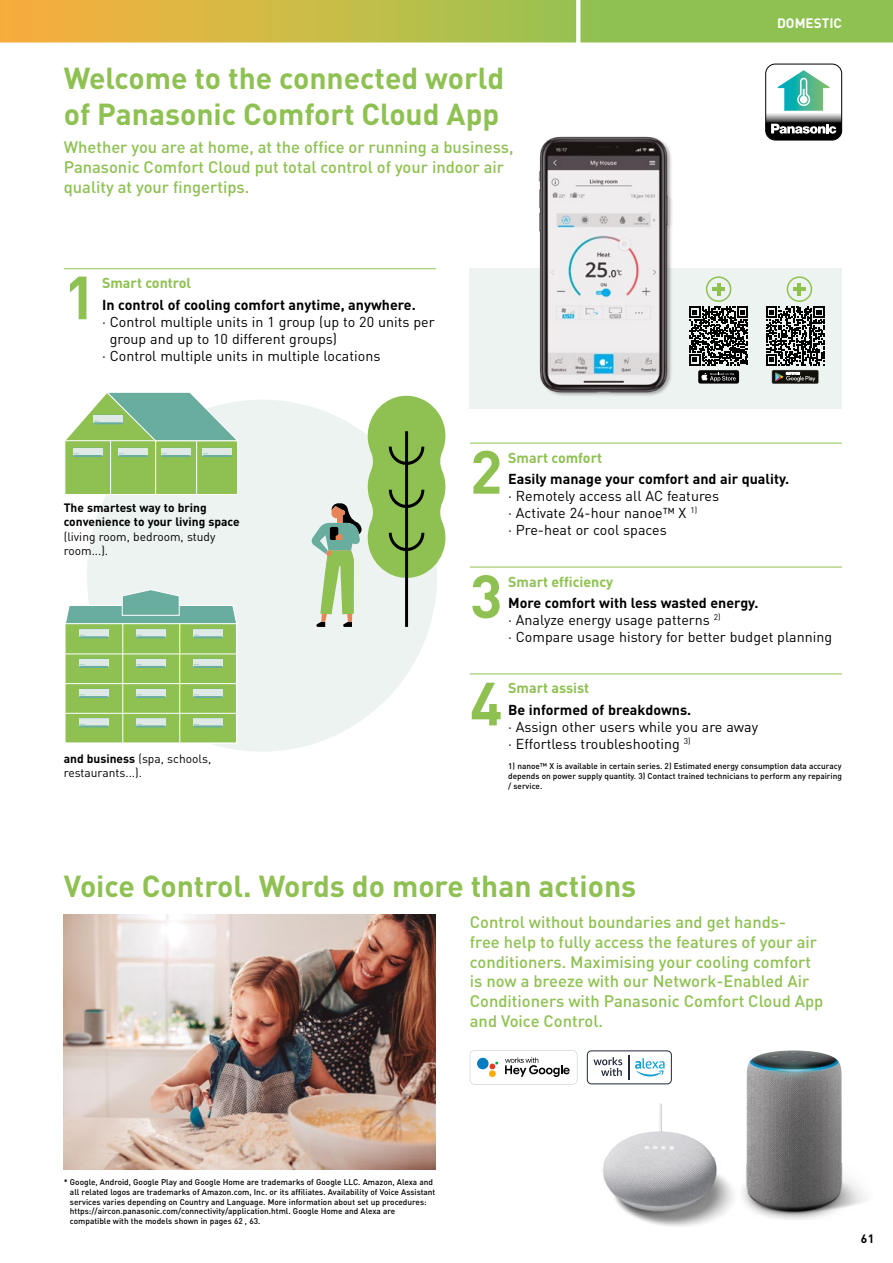
<style>
.page{position:relative;width:893px;height:1263px;background:#fff}
.page>*{position:absolute;margin:0;border:0;box-sizing:border-box;transform-origin:0 0}
.t1{font:700 60px/124.4px "DIN";color:#8ec152}
.t2{font:700 30px/36px "DIN";color:#8ec152}
.t3{font:500 16.5px/19.8px "DIN";color:#8ec152}
.t4{font:14.25px/17.1px "DIN";color:#000}
.t5{font:700 14.25px "DIN";color:#000}
.t6{font:700 14.25px "DIN";color:#8ec152}
.t7{font:700 13.5px "DIN";color:#fff}
.t8{font:12px/14.4px "DIN";color:#000}
.t9{font:700 12px/14.4px "DIN";color:#000}
.t10{font:500 8.25px/9.9px "DIN";color:#000;text-align:justify}
.s1{font-weight:700}
</style>
<div class="page">
<div style="left:87px;top:400px;width:350px;height:352px;background:#ecf3f1;border-radius:50%"></div>
<svg style="left:65px;top:392px;width:174px;height:103px"></svg>
<hr style="left:65px;top:440px;width:90px;height:1px;background:#fff">
<hr style="left:196px;top:441px;width:1px;height:54px;background:#fff">
<hr style="left:110px;top:441px;width:1px;height:54px;background:#fff">
<svg style="left:311px;top:395px;width:134px;height:232px"></svg>
<div style="left:65px;top:623px;width:172px;height:120px;background:#8ec152"></div>
<div style="left:64px;top:622px;width:173px;height:122px;border:1px solid #fff"></div>
<svg style="left:79px;top:658px;width:30px;height:10px"></svg>
<svg style="left:79px;top:689px;width:30px;height:9px"></svg>
<svg style="left:79px;top:718px;width:30px;height:9px"></svg>
<svg style="left:136px;top:658px;width:30px;height:10px"></svg>
<svg style="left:193px;top:658px;width:30px;height:10px"></svg>
<svg style="left:136px;top:689px;width:30px;height:9px"></svg>
<svg style="left:193px;top:689px;width:30px;height:9px"></svg>
<svg style="left:136px;top:718px;width:30px;height:9px"></svg>
<svg style="left:193px;top:718px;width:30px;height:9px"></svg>
<hr style="left:122px;top:623px;width:1px;height:121px;background:#fff">
<hr style="left:179px;top:623px;width:1px;height:121px;background:#fff">
<hr style="left:65px;top:653px;width:171px;height:1px;background:#fff">
<hr style="left:65px;top:683px;width:171px;height:1px;background:#fff">
<hr style="left:65px;top:713px;width:171px;height:1px;background:#fff">
<svg style="left:64px;top:589px;width:173px;height:49px"></svg>
<hr style="left:470px;top:443px;width:372px;height:1px;background:#8ec152">
<hr style="left:470px;top:567px;width:372px;height:1px;background:#8ec152">
<hr style="left:470px;top:673px;width:372px;height:1px;background:#8ec152">
<div style="left:470px;top:268px;width:372px;height:140px;background:#ecf3f1"></div>
<img style="left:64px;top:914px;width:372px;height:255px">
<svg style="left:766px;top:306px;width:59px;height:78px"></svg>
<svg style="left:689px;top:306px;width:59px;height:78px"></svg>
<hr style="left:64px;top:268px;width:372px;height:1px;background:#8ec152">
<img style="left:539px;top:136px;width:133px;height:260px">
<svg style="left:767px;top:64px;width:75px;height:76px"></svg>
<div style="left:765px;top:64px;width:77px;height:76px;border:1px solid #000;border-radius:10px"></div>
<svg style="left:587px;top:1050px;width:85px;height:34px"></svg>
<svg style="left:470px;top:1050px;width:107px;height:34px"></svg>
<div style="left:489px;top:1070px;width:7px;height:7px;background:#f8ac00;border-radius:50%"></div>
<div style="left:477px;top:1058px;width:12px;height:11px;background:#007cc2;border-radius:50%"></div>
<img style="left:603px;top:1103px;width:131px;height:124px">
<img style="left:742px;top:1050px;width:124px;height:170px">
<svg style="left:0;top:0;width:893px;height:43px;background:#b7bd4d"></svg>
<div style="left:787px;top:276px;width:25px;height:26px;border:2px solid #8ec152;border-radius:50%"></div>
<svg style="left:793px;top:283px;width:13px;height:13px"></svg>
<div style="left:706px;top:276px;width:25px;height:26px;border:2px solid #8ec152;border-radius:50%"></div>
<svg style="left:712px;top:283px;width:13px;height:13px"></svg>
<h2 class="t2" style="left:64px;top:59px;width:442px">Welcome to the connected world of Panasonic Comfort Cloud App</h2>
<h3 class="t3" style="left:64px;top:137px;width:451px">Whether you are at home, at the office or running a business,<br>Panasonic Comfort Cloud put total control of your indoor air quality at your fingertips.</h3>
<h1 class="t1" style="left:64px;top:233px;width:34px">1</h1>
<h3 class="t6" style="left:102px;top:274px;width:91px">Smart control</h3>
<h3 class="t5" style="left:102px;top:295px;width:315px">In control of cooling comfort anytime, anywhere.</h3>
<h3 class="t4" style="left:102px;top:313px;width:334px">· Control multiple units in 1 group (up to 20 units per</h3>
<h3 class="t4" style="left:110px;top:330px;width:229px">group and up to 10 different groups)</h3>
<h3 class="t4" style="left:102px;top:347px;width:280px">· Control multiple units in multiple locations</h3>
<h3 class="t7" style="left:777px;top:15px;width:66px">DOMESTIC</h3>
<h3 class="t9" style="left:64px;top:500px;width:177px">The smartest way to bring convenience to your living space</h3>
<h3 class="t8" style="left:64px;top:529px;width:153px">(living room, bedroom, study room...).</h3>
<h3 class="t8" style="left:64px;top:751px;width:149px"><span class="s1">and business</span> (spa, schools, restaurants...).</h3>
<h1 class="t1" style="left:470px;top:407px;width:34px">2<br>3</h1>
<h3 class="t6" style="left:508px;top:448px;width:96px">Smart comfort</h3>
<h3 class="t5" style="left:508px;top:469px;width:283px">Easily manage your comfort and air quality.</h3>
<h3 class="t4" style="left:508px;top:487px;width:212px">· Remotely access all AC features · Activate 24-hour nanoe™ X <sup>1)<br></sup>· Pre-heat or cool spaces</h3>
<h3 class="t6" style="left:508px;top:572px;width:107px">Smart efficiency</h3>
<h3 class="t4" style="left:508px;top:594px;width:325px"><span class="s1">More comfort with less wasted energy.<br></span>· Analyze energy usage patterns <sup>2)<br></sup>· Compare usage history for better budget planning</h3>
<h3 class="t6" style="left:508px;top:679px;width:83px">Smart assist</h3>
<h3 class="t5" style="left:508px;top:700px;width:185px">Be informed of breakdowns.</h3>
<h3 class="t4" style="left:508px;top:718px;width:251px">· Assign other users while you are away · Effortless troubleshooting <sup>3)</sup></h3>
<p class="t10" style="left:508px;top:761px;width:335px">1) nanoe™ X is available in certain series. 2) Estimated energy consumption data accuracy depends on power supply quantity. 3) Contact trained technicians to perform any repairing / service.</p>
<h1 class="t1" style="left:470px;top:639px;width:34px">4</h1>
<h2 class="t2" style="left:64px;top:866px;width:574px">Voice Control. Words do more than actions</h2>
<p class="t3" style="left:470px;top:911px;width:355px">Control without boundaries and get hands-<br>free help to fully access the features of your air conditioners. Maximising your cooling comfort is now a breeze with our Network-Enabled Air Conditioners with Panasonic Comfort Cloud App and Voice Control.</p>
<p class="t10" style="left:70px;top:1176px;width:367px;text-align:left;text-indent:-6px">* Google, Android, Google Play and Google Home are trademarks of Google LLC. Amazon, Alexa and all related logos are trademarks of Amazon.com, Inc. or its affiliates. Availability of Voice Assistant services varies depending on Country and Language. More information about set up procedures: https://aircon.panasonic.com/connectivity/application.html. Google Home and Alexa are compatible with the models shown in pages 62 , 63.</p>
<h3 class="t9" style="left:861px;top:1231px;width:15px">61</h3>
</div>
